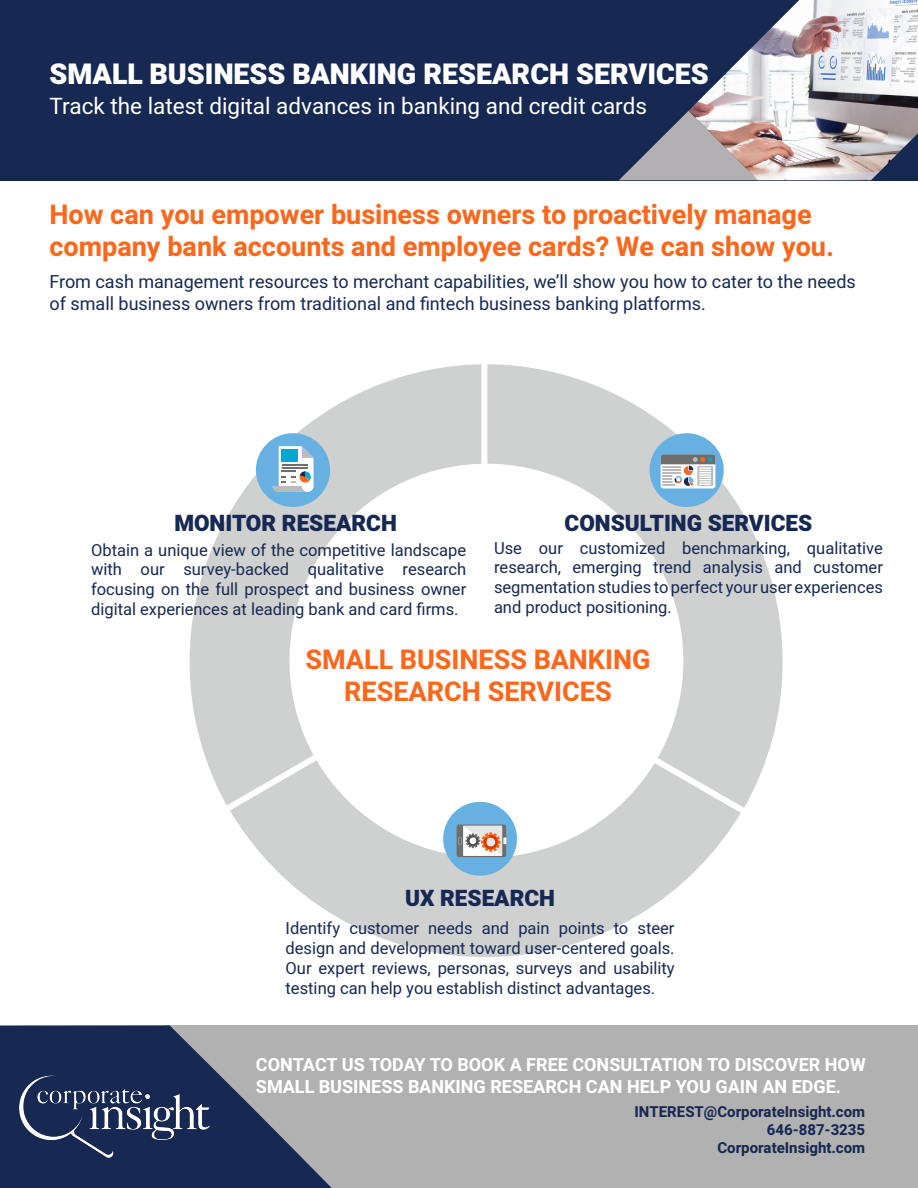
<style>
.page{position:relative;width:918px;height:1188px;background:#fff}
.page>*{position:absolute;margin:0;border:0;box-sizing:border-box;transform-origin:0 0}
.t1{font:900 28.5px "Heebo";color:#fff}
.t2{font:700 27px/32.4px "Heebo";color:#fd681d}
.t3{font:22.5px "Heebo";color:#fff}
.t4{font:900 22.5px "Heebo";color:#172852}
.t5{font:18px/21.6px "Heebo";color:#172852}
.t6{font:700 18px/21.6px "Heebo";color:#fff}
.t7{font:16.5px/19.8px "Heebo";color:#172852;text-align:justify}
.t8{font:700 15px/18px "Heebo";color:#172852;text-align:right}
</style>
<div class="page">
<div style="left:0;top:0;width:918px;height:180px;background:#172852"></div>
<svg style="left:619px;top:111px;width:69px;height:69px"></svg>
<img style="left:688px;top:0;width:230px;height:180px">
<div style="left:167px;top:1025px;width:751px;height:163px;background:#b1b1b1"></div>
<svg style="left:0;top:1025px;width:332px;height:163px;fill:#172852"></svg>
<svg style="left:189px;top:364px;width:289px;height:424px"></svg>
<svg style="left:218px;top:652px;width:518px;height:305px"></svg>
<svg style="left:478px;top:364px;width:305px;height:456px"></svg>
<div style="left:289px;top:464px;width:394px;height:394px;background:#fff;border-radius:50%"></div>
<img style="left:13px;top:1058px;width:203px;height:109px">
<div style="left:443px;top:802px;width:74px;height:74px;background:#67b1e2;border-radius:50%"></div>
<svg style="left:457px;top:825px;width:49px;height:32px"></svg>
<svg style="left:458px;top:826px;width:48px;height:30px"></svg>
<div style="left:256px;top:433px;width:74px;height:74px;background:#67b1e2;border-radius:50%"></div>
<svg style="left:272px;top:446px;width:42px;height:46px"></svg>
<div style="left:650px;top:433px;width:74px;height:74px;background:#67b1e2;border-radius:50%"></div>
<div style="left:661px;top:454px;width:54px;height:34px;background:#fff;border-radius:3px"></div>
<svg style="left:661px;top:454px;width:54px;height:32px"></svg>
<p class="t1" style="left:50px;top:54px;width:661px">SMALL BUSINESS BANKING RESEARCH SERVICES</p>
<p class="t3" style="left:50px;top:91px;width:599px">Track the latest digital advances in banking and credit cards</p>
<p class="t2" style="left:50px;top:198px;width:786px">How can you empower business owners to proactively manage company bank accounts and employee cards? We can show you.</p>
<p class="t5" style="left:50px;top:271px;width:808px">From cash management resources to merchant capabilities, we’ll show you how to cater to the needs of small business owners from traditional and fintech business banking platforms.</p>
<p class="t4" style="left:174px;top:507px;width:224px">MONITOR RESEARCH</p>
<p class="t4" style="left:565px;top:507px;width:249px">CONSULTING SERVICES</p>
<p class="t7" style="left:91px;top:540px;width:377px">Obtain a unique view of the competitive landscape with our survey-backed qualitative research focusing on the full prospect and business owner digital experiences at leading bank and card firms.</p>
<p class="t7" style="left:494px;top:538px;width:391px">Use our customized benchmarking, qualitative research, emerging trend analysis and customer segmentation studies to perfect your user experiences and product positioning.</p>
<p class="t2" style="left:306px;top:644px;width:346px;text-align:center">SMALL BUSINESS BANKING<br>RESEARCH SERVICES</p>
<p class="t4" style="left:405px;top:883px;width:151px">UX RESEARCH</p>
<p class="t7" style="left:286px;top:918px;width:390px">Identify customer needs and pain points to steer design and development toward user-centered goals.<br>Our expert reviews, personas, surveys and usability testing can help you establish distinct advantages.</p>
<p class="t6" style="left:256px;top:1054px;width:611px">CONTACT US TODAY TO BOOK A FREE CONSULTATION TO DISCOVER HOW<br>SMALL BUSINESS BANKING RESEARCH CAN HELP YOU GAIN AN EDGE.</p>
<p class="t8" style="left:635px;top:1103px;width:232px">INTEREST@CorporateInsight.com<br>646-887-3235</p>
<p class="t8" style="left:717px;top:1139px;width:149px">CorporateInsight.com</p>
</div>
